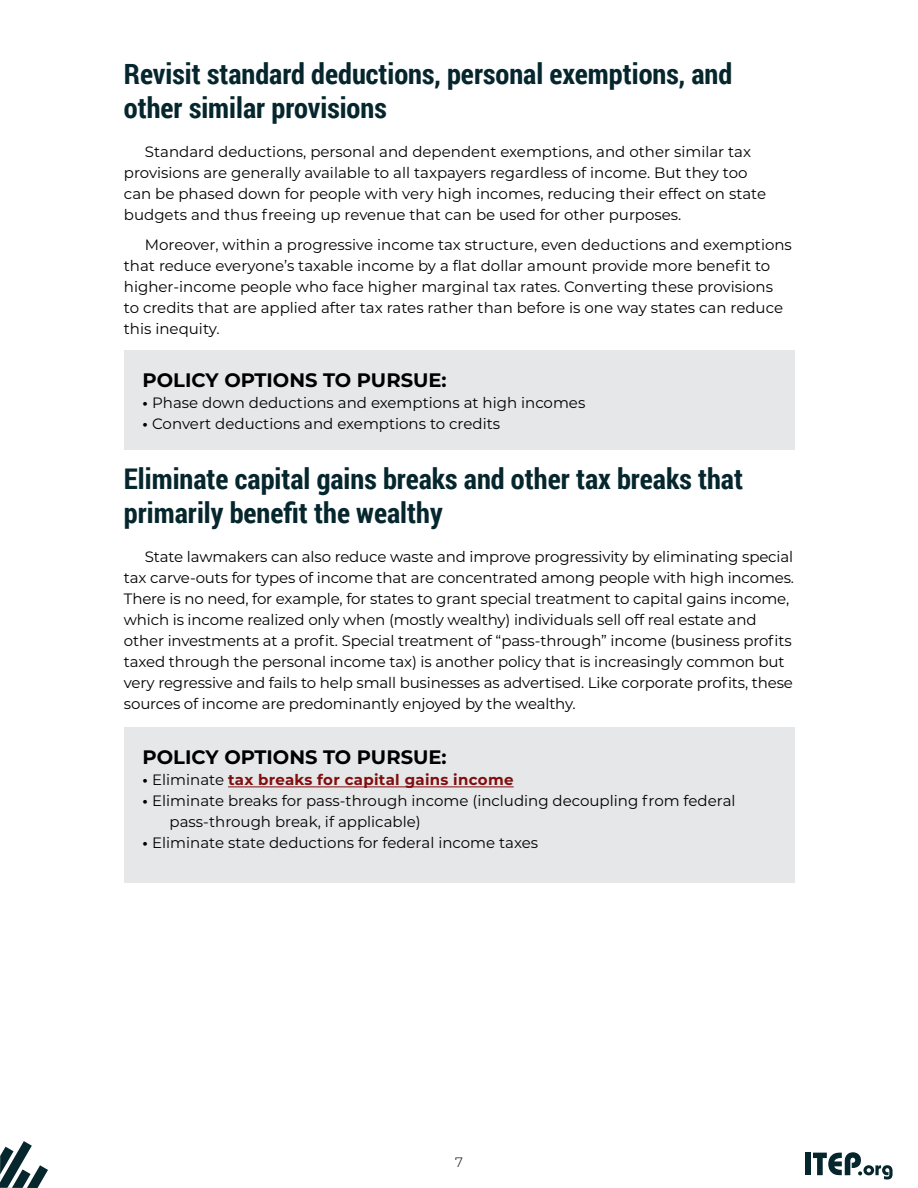
<style>
.page{position:relative;width:918px;height:1188px;background:#fff}
.page>*{position:absolute;margin:0;border:0;box-sizing:border-box;transform-origin:0 0}
.Section_Header_Sans{font:700 28.5px/34.2px "Roboto Condensed";color:#06262d}
.Body{font:700 19.5px "Montserrat";color:#000}
.Body-2{font:15px/21px "Montserrat";letter-spacing:-.01em;color:#000}
.Body-3{font:700 15px "Montserrat";letter-spacing:.02em;color:#820d0f}
.t1{font:300 13.5px "Montserrat";color:#000}
.s1{font-weight:700}
.s2{color:#000}
.s3{font-weight:400;color:#000}
</style>
<div class="page">
<svg style="left:0;top:1141px;width:48px;height:47px"></svg>
<div style="left:805px;top:1153px;width:6px;height:22px;background:#06262d"></div>
<svg style="left:813px;top:1152px;width:80px;height:28px"></svg>
<div style="left:125px;top:350px;width:670px;height:100px;background:#e6e7e8"></div>
<div style="left:125px;top:728px;width:670px;height:156px;background:#e6e7e8"></div>
<hr style="left:228px;top:787px;width:286px;height:1px;background:#820d0f">
<p class="Section_Header_Sans" style="left:124px;top:56px;width:610px">Revisit standard deductions, personal exemptions, and other similar provisions</p>
<p class="Body-2" style="left:124px;top:141px;width:644px;text-indent:21px">Standard deductions, personal and dependent exemptions, and other similar tax provisions are generally available to all taxpayers regardless of income. But they too can be phased down for people with very high incomes, reducing their effect on state budgets and thus freeing up revenue that can be used for other purposes.</p>
<p class="Body-2" style="left:124px;top:234px;width:670px;text-indent:21px">Moreover, within a progressive income tax structure, even deductions and exemptions that reduce everyone’s taxable income by a flat dollar amount provide more benefit to higher-income people who face higher marginal tax rates. Converting these provisions to credits that are applied after tax rates rather than before is one way states can reduce this inequity.</p>
<p class="Body" style="left:143px;top:366px;width:306px">POLICY OPTIONS TO PURSUE:</p>
<p class="Body-2" style="left:143px;top:392px;width:444px"><span class="s1">•</span> Phase down deductions and exemptions at high incomes</p>
<p class="Body-2" style="left:143px;top:413px;width:359px"><span class="s1">•</span> Convert deductions and exemptions to credits</p>
<p class="Section_Header_Sans" style="left:124px;top:461px;width:621px">Eliminate capital gains breaks and other tax breaks that primarily benefit the wealthy</p>
<p class="Body-2" style="left:124px;top:546px;width:672px;text-indent:21px">State lawmakers can also reduce waste and improve progressivity by eliminating special tax carve-outs for types of income that are concentrated among people with high incomes.<br>There is no need, for example, for states to grant special treatment to capital gains income, which is income realized only when (mostly wealthy) individuals sell off real estate and other investments at a profit. Special treatment of “pass-through” income (business profits taxed through the personal income tax) is another policy that is increasingly common but very regressive and fails to help small businesses as advertised. Like corporate profits, these sources of income are predominantly enjoyed by the wealthy.</p>
<p class="Body" style="left:143px;top:743px;width:306px">POLICY OPTIONS TO PURSUE:</p>
<p class="Body-3" style="left:143px;top:769px;width:373px"><span class="s2">•</span> <span class="s3">Eliminate</span> tax breaks for capital gains income</p>
<p class="Body-2" style="left:170px;top:790px;width:568px;text-indent:-27px"><span class="s1">•</span> Eliminate breaks for pass-through income (including decoupling from federal pass-through break, if applicable)</p>
<p class="Body-2" style="left:143px;top:832px;width:397px"><span class="s1">•</span> Eliminate state deductions for federal income taxes</p>
<p class="t1" style="left:455px;top:1153px;width:9px">7</p>
</div>
